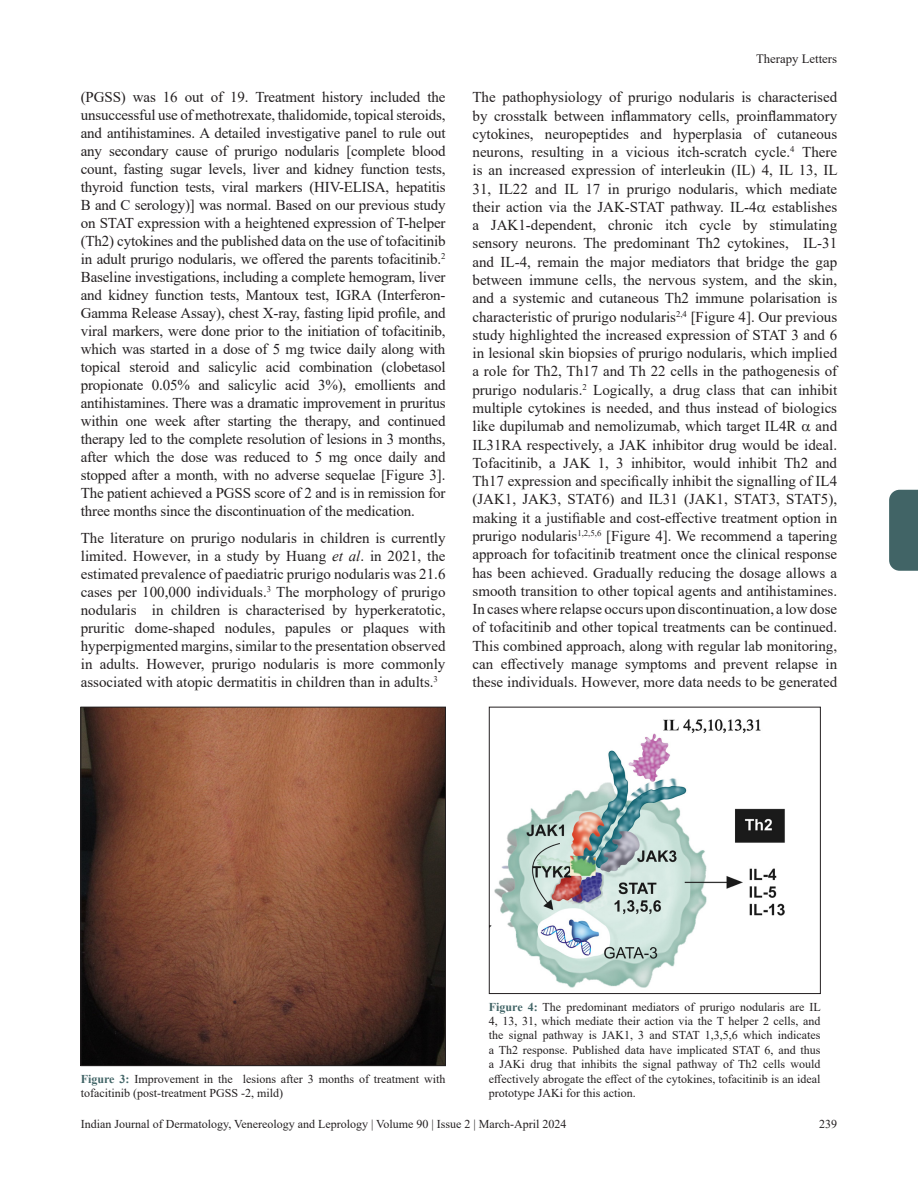
<style>
.page{position:relative;width:918px;height:1188px;background:#fff}
.page>*{position:absolute;margin:0;border:0;box-sizing:border-box;transform-origin:0 0}
.para{font:15px/18.3px "Times New Roman";color:#231f20;text-align:justify}
.t1{font:12.75px "Times New Roman";color:#231f20}
.float_figure_figure{font:12px/14.4px "Times New Roman";color:#231f20}
.s1{font-style:italic}
.s2{font-weight:700;color:#416466}
</style>
<div class="page">
<div style="left:889px;top:490px;width:29px;height:81px;background:#416466"></div>
<img style="left:82px;top:709px;width:362px;height:355px">
<div style="left:80px;top:707px;width:366px;height:359px;border:1px solid #231f20"></div>
<img style="left:491px;top:719px;width:294px;height:269px">
<div style="left:489px;top:707px;width:332px;height:287px;border:1px solid #231f20"></div>
<p class="para" style="left:81px;top:88px;width:366px">(PGSS) was 16 out of 19. Treatment history included the unsuccessful use of methotrexate, thalidomide, topical steroids, and antihistamines. A detailed investigative panel to rule out any secondary cause of prurigo nodularis [complete blood count, fasting sugar levels, liver and kidney function tests, thyroid function tests, viral markers (HIV-ELISA, hepatitis B and C serology)] was normal. Based on our previous study on STAT expression with a heightened expression of T-helper (Th2) cytokines and the published data on the use of tofacitinib in adult prurigo nodularis, we offered the parents tofacitinib.<sup>2<br></sup>Baseline investigations, including a complete hemogram, liver and kidney function tests, Mantoux test, IGRA (Interferon-Gamma Release Assay), chest X-ray, fasting lipid profile, and viral markers, were done prior to the initiation of tofacitinib, which was started in a dose of 5 mg twice daily along with topical steroid and salicylic acid combination (clobetasol propionate 0.05% and salicylic acid 3%), emollients and antihistamines. There was a dramatic improvement in pruritus within one week after starting the therapy, and continued therapy led to the complete resolution of lesions in 3 months, after which the dose was reduced to 5 mg once daily and stopped after a month, with no adverse sequelae [Figure 3].<br>The patient achieved a PGSS score of 2 and is in remission for three months since the discontinuation of the medication.</p>
<p class="para" style="left:81px;top:529px;width:366px">The literature on prurigo nodularis in children is currently limited. However, in a study by Huang <span class="s1">et al</span>. in 2021, the estimated prevalence of paediatric prurigo nodularis was 21.6 cases per 100,000 individuals.<sup>3</sup> The morphology of prurigo nodularis in children is characterised by hyperkeratotic, pruritic dome-shaped nodules, papules or plaques with hyperpigmented margins, similar to the presentation observed in adults. However, prurigo nodularis is more commonly associated with atopic dermatitis in children than in adults.<sup>3</sup></p>
<p class="t1" style="left:756px;top:50px;width:83px">Therapy Letters</p>
<p class="para" style="left:472px;top:88px;width:367px">The pathophysiology of prurigo nodularis is characterised by crosstalk between inflammatory cells, proinflammatory cytokines, neuropeptides and hyperplasia of cutaneous neurons, resulting in a vicious itch-scratch cycle.<sup>4</sup> There is an increased expression of interleukin (IL) 4, IL 13, IL 31, IL22 and IL 17 in prurigo nodularis, which mediate their action via the JAK-STAT pathway. IL‐4 establishes a JAK1‐dependent, chronic itch cycle by stimulating sensory neurons. The predominant Th2 cytokines, IL-31 and IL-4, remain the major mediators that bridge the gap between immune cells, the nervous system, and the skin, and a systemic and cutaneous Th2 immune polarisation is characteristic of prurigo nodularis<sup>2,4</sup> [Figure 4]. Our previous study highlighted the increased expression of STAT 3 and 6 in lesional skin biopsies of prurigo nodularis, which implied a role for Th2, Th17 and Th 22 cells in the pathogenesis of prurigo nodularis.<sup>2</sup> Logically, a drug class that can inhibit multiple cytokines is needed, and thus instead of biologics like dupilumab and nemolizumab, which target IL4R</p>
<p class="para" style="left:472px;top:417px;width:366px;text-indent:343px">and IL31RA respectively, a JAK inhibitor drug would be ideal.<br>Tofacitinib, a JAK 1, 3 inhibitor, would inhibit Th2 and Th17 expression and specifically inhibit the signalling of IL4 (JAK1, JAK3, STAT6) and IL31 (JAK1, STAT3, STAT5), making it a justifiable and cost-effective treatment option in prurigo nodularis<sup>1,2,5,6</sup> [Figure 4]. We recommend a tapering approach for tofacitinib treatment once the clinical response has been achieved. Gradually reducing the dosage allows a smooth transition to other topical agents and antihistamines.<br>In cases where relapse occurs upon discontinuation, a low dose of tofacitinib and other topical treatments can be continued.<br>This combined approach, along with regular lab monitoring, can effectively manage symptoms and prevent relapse in these individuals. However, more data needs to be generated</p>
<p class="float_figure_figure" style="left:81px;top:1071px;width:366px"><span class="s2">Figure 3:</span> Improvement in the lesions after 3 months of treatment with tofacitinib (post-treatment PGSS -2, mild)</p>
<p class="float_figure_figure" style="left:489px;top:999px;width:334px;text-align:justify"><span class="s2">Figure 4:</span> The predominant mediators of prurigo nodularis are IL 4, 13, 31, which mediate their action via the T helper 2 cells, and the signal pathway is JAK1, 3 and STAT 1,3,5,6 which indicates a Th2 response. Published data have implicated STAT 6, and thus a JAKi drug that inhibits the signal pathway of Th2 cells would effectively abrogate the effect of the cytokines, tofacitinib is an ideal prototype JAKi for this action.</p>
<p class="float_figure_figure" style="left:81px;top:1117px;width:487px">Indian Journal of Dermatology, Venereology and Leprology | Volume 90 | Issue 2 | March-April 2024</p>
<p class="float_figure_figure" style="left:819px;top:1117px;width:19px">239</p>
</div>
